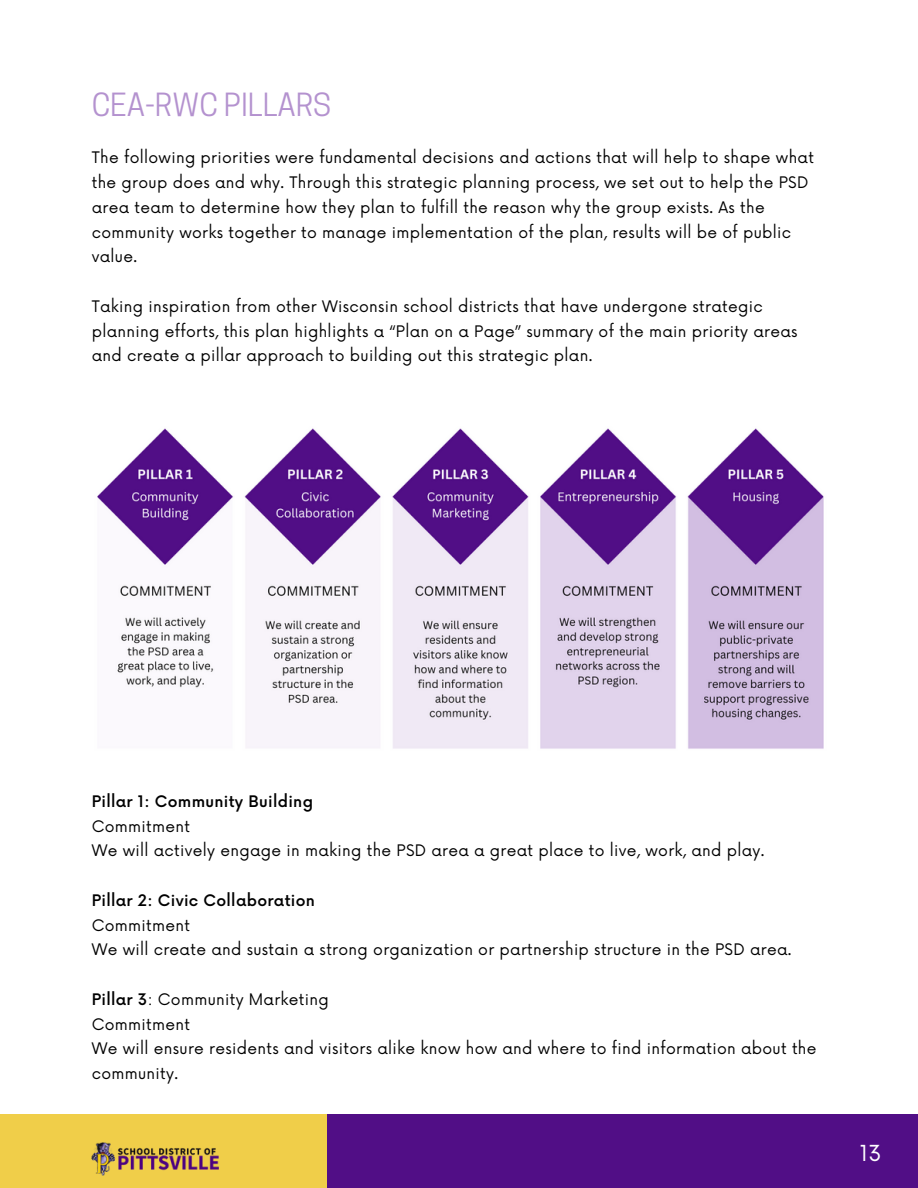
<style>
.page{position:relative;width:918px;height:1188px;background:#fff}
.page>*{position:absolute;margin:0;border:0;box-sizing:border-box;transform-origin:0 0}
.t1{font:30px "Cooper Hewitt";color:#b492cf}
.t2{font:21.45px "Now";color:#fff}
.t3{font:15.45px/24.8px "Now";letter-spacing:.02em;color:#000}
.t4{font:500 15.45px "Now";letter-spacing:.02em;color:#000}
.s1{font-weight:500}
</style>
<div class="page">
<div style="left:0;top:1114px;width:327px;height:74px;background:#f0ce49"></div>
<div style="left:327px;top:1114px;width:591px;height:74px;background:#510e86"></div>
<img style="left:92px;top:1142px;width:127px;height:34px">
<img style="left:97px;top:428px;width:727px;height:321px">
<h1 class="t1" style="left:92px;top:94px;width:241px">CEA-RWC PILLARS</h1>
<p class="t3" style="left:92px;top:146px;width:724px">The following priorities were fundamental decisions and actions that will help to shape what the group does and why. Through this strategic planning process, we set out to help the PSD area team to determine how they plan to fulfill the reason why the group exists. As the community works together to manage implementation of the plan, results will be of public value.</p>
<p class="t3" style="left:92px;top:295px;width:707px">Taking inspiration from other Wisconsin school districts that have undergone strategic planning efforts, this plan highlights a “Plan on a Page” summary of the main priority areas and create a pillar approach to building out this strategic plan.</p>
<p class="t4" style="left:92px;top:793px;width:223px">Pillar 1: Community Building</p>
<p class="t3" style="left:92px;top:815px;width:674px">Commitment<br>We will actively engage in making the PSD area a great place to live, work, and play.</p>
<p class="t4" style="left:92px;top:892px;width:225px">Pillar 2: Civic Collaboration</p>
<p class="t3" style="left:92px;top:914px;width:701px">Commitment<br>We will create and sustain a strong organization or partnership structure in the PSD area.</p>
<p class="t3" style="left:92px;top:988px;width:726px"><span class="s1">Pillar 3</span>: Community Marketing<br>Commitment<br>We will ensure residents and visitors alike know how and where to find information about the community.</p>
<h2 class="t2" style="left:860px;top:1142px;width:23px">13</h2>
</div>
